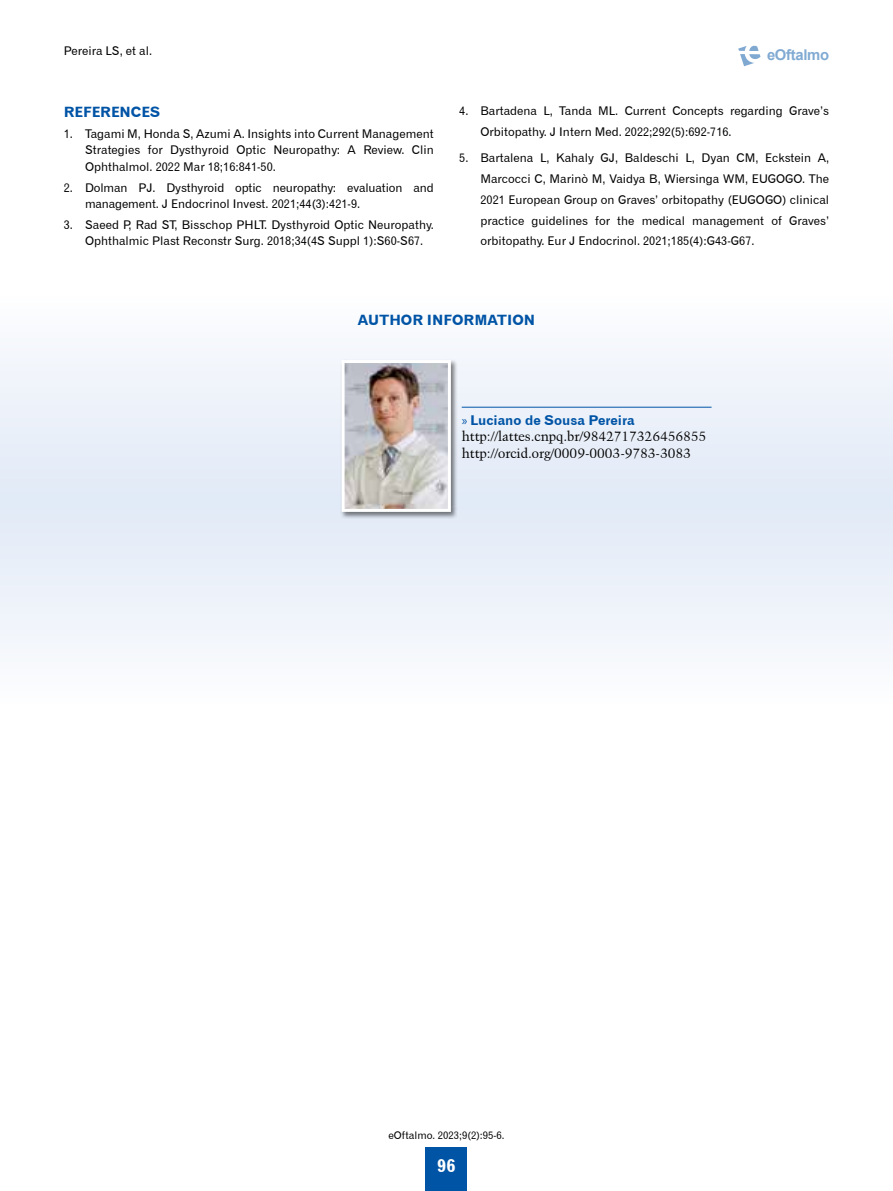
<style>
.page{position:relative;width:893px;height:1191px;background:#fff}
.page>*{position:absolute;margin:0;border:0;box-sizing:border-box;transform-origin:0 0}
.t1{font:18px "Gothic 720 BT Bold B";color:#fff}
.t2{font:700 14.85px "Arial";letter-spacing:-.02em;color:#0054a6}
.t3{font:14.25px "Gothic 720 BT Bold B";color:#0054a6}
.t4{font:13.5px/16.5px "Kuenstler 480 BT";color:#000}
.t5{font:13.5px "Gothic 720 BT Bold B";color:#0054a6}
.t6{font:12px/21px "Gothic 720 BT Roman B";color:#000}
.t7{font:10.5px "Gothic 720 BT Roman B";color:#000}
.s1{font-family:"Myriad Pro"}
</style>
<div class="page">
<div style="left:426px;top:1147px;width:41px;height:44px;background:#0054a6"></div>
<svg style="left:738px;top:45px;width:22px;height:21px"></svg>
<svg style="left:0;top:351px;width:893px;height:298px"></svg>
<hr style="left:462px;top:407px;width:249px;height:1px;background:#0054a6">
<div style="left:341px;top:359px;width:117px;height:159px;background:#000;opacity:.5"></div>
<img style="left:346px;top:364px;width:101px;height:144px">
<div style="left:342px;top:360px;width:109px;height:152px;border:3px solid #fff"></div>
<p class="t6" style="left:64px;top:40px;width:90px">Pereira LS, et al.</p>
<p class="t3" style="left:64px;top:103px;width:98px">REFERENCES</p>
<p class="t6" style="left:85px;top:125px;width:350px;line-height:16.5px;text-align:justify;text-indent:-21px">1. Tagami M, Honda S, Azumi A. Insights into Current Management Strategies for Dysthyroid Optic Neuropathy: A Review. Clin Ophthalmol. 2022 Mar 18;16:841-50.</p>
<p class="t6" style="left:85px;top:179px;width:350px;line-height:16.5px;text-indent:-21px">2. Dolman PJ. Dysthyroid optic neuropathy: evaluation and management. J Endocrinol Invest. 2021;44(3):421-9.</p>
<p class="t6" style="left:85px;top:216px;width:350px;line-height:16.5px;text-indent:-21px">3. Saeed P, Rad ST, Bisschop PHLT. Dysthyroid Optic Neuropathy.<br>Ophthalmic Plast Reconstr Surg. 2018;34(4S Suppl 1):S60-S67.</p>
<p class="t2" style="left:767px;top:44px;width:64px">eOftalmo</p>
<p class="t6" style="left:480px;top:101px;width:350px;text-indent:-21px">4. Bartadena L, Tanda ML. Current Concepts regarding Grave’s<br>Orbitopathy. J Intern Med. 2022;292(5):692-716.</p>
<p class="t6" style="left:480px;top:147px;width:350px;text-align:justify;text-indent:-21px">5. Bartalena L, Kahaly GJ, Baldeschi L, Dyan CM, Eckstein A, Marcocci C, Marinò M, Vaidya B, Wiersinga WM, EUGOGO. The 2021 European Group on Graves’ orbitopathy (EUGOGO) clinical practice guidelines for the medical management of Graves’ orbitopathy. Eur J Endocrinol. 2021;185(4):G43-G67.</p>
<p class="t3" style="left:358px;top:312px;width:179px">AUTHOR INFORMATION</p>
<p class="t5" style="left:462px;top:411px;width:175px"><span class="s1">»</span> Luciano de Sousa Pereira</p>
<p class="t4" style="left:462px;top:428px;width:246px">http://lattes.cnpq.br/9842717326456855 http://orcid.org/0009-0003-9783-3083</p>
<p class="t7" style="left:388px;top:1129px;width:118px">eOftalmo. 2023;9(2):95-6.</p>
<h1 class="t1" style="left:437px;top:1154px;width:20px">96</h1>
</div>
